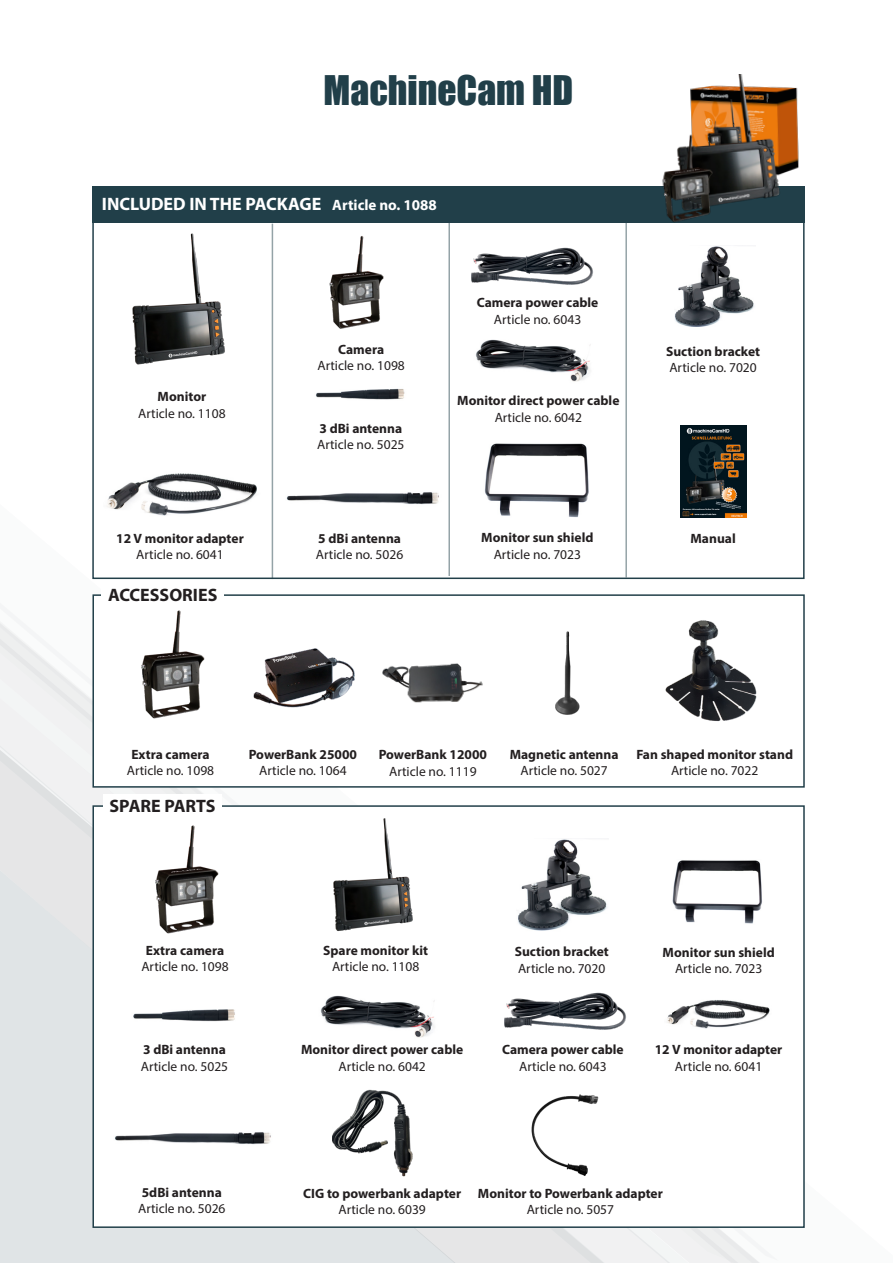
<style>
.page{position:relative;width:893px;height:1263px;background:#fff}
.page>*{position:absolute;margin:0;border:0;box-sizing:border-box;transform-origin:0 0}
.t1{font:37.5px "Impact";color:#213f49}
.t2{font:700 18px "Myriad Pro";color:#fff}
.t3{font:700 18px "Myriad Pro";color:#231f20}
.t4{font:700 13.5px "Myriad Pro";color:#231f20}
.t5{font:13.5px "Myriad Pro";color:#231f20}
.s1{font-size:15px}
</style>
<div class="page">
<svg style="left:0;top:677px;width:775px;height:586px;fill:#e0e4e6"></svg>
<div style="left:92px;top:594px;width:713px;height:194px;background:#fff;border:2px solid #213f49"></div>
<div style="left:92px;top:805px;width:713px;height:423px;background:#fff;border:2px solid #213f49"></div>
<div style="left:102px;top:588px;width:122px;height:26px;background:#fff"></div>
<div style="left:103px;top:794px;width:118px;height:24px;background:#fff"></div>
<hr style="left:272px;top:224px;width:1px;height:355px;background:#213f49">
<hr style="left:448px;top:221px;width:2px;height:355px;background:#213f49">
<hr style="left:625px;top:222px;width:2px;height:355px;background:#213f49">
<div style="left:92px;top:186px;width:713px;height:36px;background:#213f49"></div>
<img style="left:92px;top:231px;width:182px;height:138px">
<img style="left:316px;top:388px;width:89px;height:12px">
<img style="left:286px;top:492px;width:153px;height:13px">
<img style="left:107px;top:473px;width:150px;height:43px">
<img style="left:675px;top:246px;width:79px;height:81px">
<img style="left:680px;top:425px;width:66px;height:92px">
<img style="left:484px;top:443px;width:105px;height:75px">
<img style="left:471px;top:247px;width:122px;height:38px">
<img style="left:475px;top:339px;width:116px;height:43px">
<img style="left:329px;top:236px;width:55px;height:93px">
<img style="left:665px;top:620px;width:92px;height:101px">
<img style="left:253px;top:648px;width:102px;height:60px">
<img style="left:141px;top:610px;width:64px;height:109px">
<img style="left:518px;top:839px;width:89px;height:92px">
<img style="left:504px;top:992px;width:122px;height:38px">
<img style="left:320px;top:995px;width:115px;height:43px">
<img style="left:133px;top:1009px;width:102px;height:13px">
<img style="left:115px;top:1132px;width:156px;height:13px">
<img style="left:333px;top:818px;width:80px;height:113px">
<img style="left:155px;top:825px;width:64px;height:109px">
<img style="left:667px;top:1000px;width:103px;height:29px">
<img style="left:672px;top:860px;width:90px;height:64px">
<img style="left:655px;top:74px;width:150px;height:150px">
<img style="left:382px;top:663px;width:101px;height:40px">
<img style="left:333px;top:1089px;width:80px;height:88px">
<img style="left:555px;top:631px;width:25px;height:84px">
<img style="left:532px;top:1094px;width:67px;height:82px">
<h1 class="t1" style="left:324px;top:67px;width:251px">MachineCam HD</h1>
<h2 class="t2" style="left:102px;top:192px;width:336px">INCLUDED IN THE PACKAGE <span class="s1">Article no. 1088</span></h2>
<p class="t4" style="left:158px;top:388px;width:50px">Monitor</p>
<p class="t5" style="left:138px;top:405px;width:89px">Article no. 1108</p>
<p class="t4" style="left:116px;top:529px;width:129px">12 V monitor adapter</p>
<p class="t5" style="left:136px;top:546px;width:89px">Article no. 6041</p>
<h2 class="t3" style="left:108px;top:584px;width:111px">ACCESSORIES</h2>
<p class="t4" style="left:338px;top:340px;width:47px">Camera</p>
<p class="t5" style="left:317px;top:357px;width:89px">Article no. 1098</p>
<p class="t4" style="left:319px;top:420px;width:84px">3 dBi antenna</p>
<p class="t5" style="left:317px;top:437px;width:89px">Article no. 5025</p>
<p class="t4" style="left:318px;top:529px;width:84px">5 dBi antenna</p>
<p class="t5" style="left:316px;top:546px;width:89px">Article no. 5026</p>
<p class="t4" style="left:477px;top:294px;width:123px">Camera power cable</p>
<p class="t5" style="left:494px;top:311px;width:89px">Article no. 6043</p>
<p class="t4" style="left:457px;top:392px;width:164px">Monitor direct power cable</p>
<p class="t5" style="left:495px;top:409px;width:89px">Article no. 6042</p>
<p class="t4" style="left:481px;top:529px;width:114px">Monitor sun shield</p>
<p class="t5" style="left:494px;top:546px;width:89px">Article no. 7023</p>
<p class="t4" style="left:666px;top:342px;width:96px">Suction bracket</p>
<p class="t5" style="left:669px;top:359px;width:89px">Article no. 7020</p>
<p class="t4" style="left:690px;top:530px;width:47px">Manual</p>
<p class="t4" style="left:131px;top:745px;width:80px">Extra camera</p>
<p class="t5" style="left:127px;top:762px;width:89px">Article no. 1098</p>
<h2 class="t3" style="left:110px;top:794px;width:108px">SPARE PARTS</h2>
<p class="t4" style="left:249px;top:745px;width:110px">PowerBank 25000</p>
<p class="t5" style="left:259px;top:762px;width:89px">Article no. 1064</p>
<p class="t4" style="left:379px;top:746px;width:110px">PowerBank 12000</p>
<p class="t5" style="left:389px;top:763px;width:89px">Article no. 1119</p>
<p class="t4" style="left:510px;top:745px;width:110px">Magnetic antenna</p>
<p class="t5" style="left:520px;top:762px;width:89px">Article no. 5027</p>
<p class="t4" style="left:636px;top:745px;width:158px">Fan shaped monitor stand</p>
<p class="t5" style="left:671px;top:762px;width:89px">Article no. 7022</p>
<p class="t4" style="left:146px;top:941px;width:80px">Extra camera</p>
<p class="t5" style="left:141px;top:958px;width:89px">Article no. 1098</p>
<p class="t4" style="left:143px;top:1041px;width:84px">3 dBi antenna</p>
<p class="t5" style="left:141px;top:1058px;width:89px">Article no. 5025</p>
<p class="t4" style="left:323px;top:941px;width:107px">Spare monitor kit</p>
<p class="t5" style="left:332px;top:958px;width:89px">Article no. 1108</p>
<p class="t4" style="left:301px;top:1041px;width:164px">Monitor direct power cable</p>
<p class="t5" style="left:338px;top:1058px;width:89px">Article no. 6042</p>
<p class="t4" style="left:515px;top:943px;width:96px">Suction bracket</p>
<p class="t5" style="left:518px;top:960px;width:89px">Article no. 7020</p>
<p class="t4" style="left:502px;top:1041px;width:123px">Camera power cable</p>
<p class="t5" style="left:519px;top:1058px;width:89px">Article no. 6043</p>
<p class="t4" style="left:663px;top:943px;width:114px">Monitor sun shield</p>
<p class="t5" style="left:675px;top:960px;width:89px">Article no. 7023</p>
<p class="t4" style="left:655px;top:1041px;width:129px">12 V monitor adapter</p>
<p class="t5" style="left:675px;top:1058px;width:89px">Article no. 6041</p>
<p class="t4" style="left:142px;top:1183px;width:82px">5dBi antenna</p>
<p class="t5" style="left:138px;top:1200px;width:89px">Article no. 5026</p>
<p class="t4" style="left:303px;top:1184px;width:159px">CIG to powerbank adapter</p>
<p class="t5" style="left:338px;top:1201px;width:89px">Article no. 6039</p>
<p class="t4" style="left:478px;top:1184px;width:186px">Monitor to Powerbank adapter</p>
<p class="t5" style="left:527px;top:1201px;width:89px">Article no. 5057</p>
</div>
